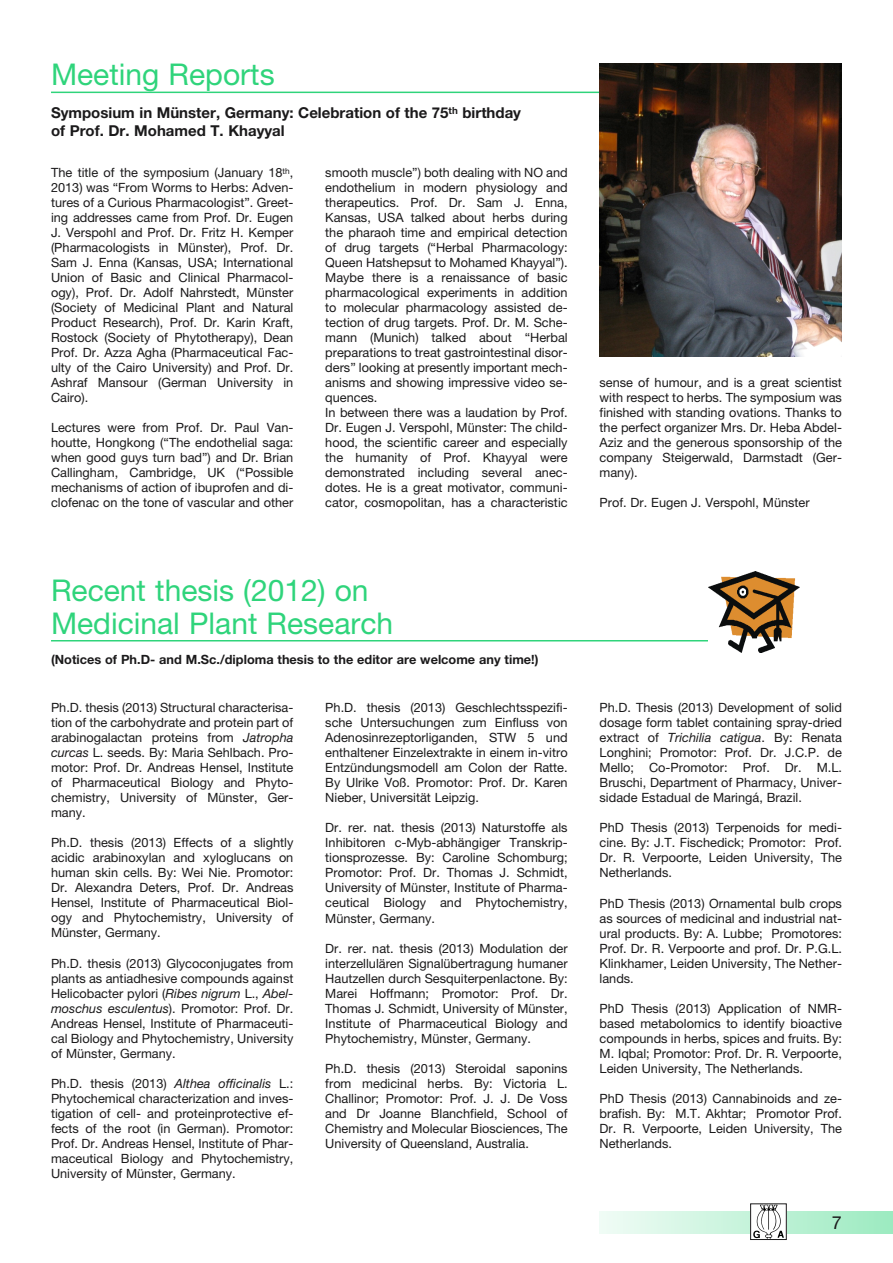
<style>
.page{position:relative;width:893px;height:1263px;background:#fff}
.page>*{position:absolute;margin:0;border:0;box-sizing:border-box;transform-origin:0 0}
.t1{font:30px/33px "Helvetica Neue LT Std";color:#2fd47b}
.t2{font:18px "Helvetica Neue LT Std";color:#1b1a1b}
.t3{font:700 15px/18px "Helvetica Neue LT Std";color:#1b1a1b}
.t4{font:12.75px/15px "Helvetica Neue LT Std";color:#1b1a1b;text-align:justify}
.t5{font:700 12.75px "Helvetica Neue LT Std";color:#1b1a1b}
.s1{font-style:italic}
</style>
<div class="page">
<svg style="left:600px;top:1212px;width:293px;height:21px;background:#c6f3db"></svg>
<img style="left:752px;top:1205px;width:33px;height:33px">
<div style="left:750px;top:1203px;width:37px;height:37px;border:1px solid #1b1a1b"></div>
<hr style="left:51px;top:92px;width:791px;height:1px;background:#2fd47b">
<img style="left:600px;top:64px;width:242px;height:292px">
<img style="left:600px;top:92px;width:242px;height:1px">
<hr style="left:51px;top:640px;width:791px;height:1px;background:#2fd47b">
<div style="left:709px;top:572px;width:133px;height:90px;background:#fff"></div>
<img style="left:709px;top:572px;width:91px;height:81px">
<h1 class="t1" style="left:51px;top:61px;width:225px">Meeting Reports</h1>
<p class="t3" style="left:51px;top:105px;width:472px">Symposium in Münster, Germany: Celebration of the 75<sup>th</sup> birthday of Prof. Dr. Mohamed T. Khayyal</p>
<p class="t4" style="left:51px;top:166px;width:244px">The title of the symposium (January 18<sup>th</sup>, 2013) was “From Worms to Herbs: Adven&shy;tures of a Curious Pharmacologist”. Greet&shy;ing addresses came from Prof. Dr. Eugen J. Verspohl and Prof. Dr. Fritz H. Kemper (Pharmacologists in Münster), Prof. Dr.<br>Sam J. Enna (Kansas, USA; International Union of Basic and Clinical Pharmacol&shy;ogy), Prof. Dr. Adolf Nahrstedt, Münster (Society of Medicinal Plant and Natural Product Research), Prof. Dr. Karin Kraft, Rostock (Society of Phytotherapy), Dean Prof. Dr. Azza Agha (Pharmaceutical Fac&shy;ulty of the Cairo University) and Prof. Dr.<br>Ashraf Mansour (German University in Cairo).</p>
<p class="t4" style="left:51px;top:421px;width:244px">Lectures were from Prof. Dr. Paul Van&shy;houtte, Hongkong (“The endothelial saga: when good guys turn bad”) and Dr. Brian Callingham, Cambridge, UK (“Possible mechanisms of action of ibuprofen and di&shy;clofenac on the tone of vascular and other</p>
<p class="t4" style="left:325px;top:166px;width:244px;text-align:left">smooth muscle”) both dealing with NO and endothelium in modern physiology and therapeutics. Prof. Dr. Sam J. Enna, Kansas, USA talked about herbs during the pharaoh time and empirical detection of drug targets (“Herbal Pharmacology:<br>Queen Hatshepsut to Mohamed Khayyal”).<br>Maybe there is a renaissance of basic pharmacological experiments in addition to molecular pharmacology assisted de&shy;tection of drug targets. Prof. Dr. M. Sche&shy;mann (Munich) talked about “Herbal preparations to treat gastrointestinal disor&shy;ders” looking at presently important mech&shy;anisms and showing impressive video se&shy;quences.<br>In between there was a laudation by Prof.<br>Dr. Eugen J. Verspohl, Münster: The child&shy;hood, the scientific career and especially the humanity of Prof. Khayyal were demonstrated including several anec&shy;dotes. He is a great motivator, communi&shy;cator, cosmopolitan, has a characteristic</p>
<h1 class="t1" style="left:51px;top:576px;width:344px">Recent thesis (2012) on<br>Medicinal Plant Research</h1>
<p class="t5" style="left:51px;top:654px;width:489px">(Notices of Ph.D- and M.Sc./diploma thesis to the editor are welcome any time!)</p>
<p class="t4" style="left:51px;top:702px;width:244px">Ph.D. thesis (2013) Structural characterisa&shy;tion of the carbohydrate and protein part of arabinogalactan proteins from <span class="s1">Jatropha curcas</span> L. seeds. By: Maria Sehlbach. Pro&shy;motor: Prof. Dr. Andreas Hensel, Institute of Pharmaceutical Biology and Phyto&shy;chemistry, University of Münster, Ger&shy;many.</p>
<p class="t4" style="left:51px;top:837px;width:244px">Ph.D. thesis (2013) Effects of a slightly acidic arabinoxylan and xyloglucans on human skin cells. By: Wei Nie. Promotor:<br>Dr. Alexandra Deters, Prof. Dr. Andreas Hensel, Institute of Pharmaceutical Biol&shy;ogy and Phytochemistry, University of Münster, Germany.</p>
<p class="t4" style="left:51px;top:957px;width:244px">Ph.D. thesis (2013) Glycoconjugates from plants as antiadhesive compounds against Helicobacter pylori (<span class="s1">Ribes nigrum</span> L., <span class="s1">Abel&shy;moschus esculentus</span>). Promotor: Prof. Dr.<br>Andreas Hensel, Institute of Pharmaceuti&shy;cal Biology and Phytochemistry, University of Münster, Germany.</p>
<p class="t4" style="left:51px;top:1077px;width:244px">Ph.D. thesis (2013) <span class="s1">Althea officinalis</span> L.:<br>Phytochemical characterization and inves&shy;tigation of cell- and proteinprotective ef&shy;fects of the root (in German). Promotor:<br>Prof. Dr. Andreas Hensel, Institute of Phar&shy;maceutical Biology and Phytochemistry, University of Münster, Germany.</p>
<p class="t4" style="left:325px;top:702px;width:244px">Ph.D. thesis (2013) Geschlechtsspezifi&shy;sche Untersuchungen zum Einfluss von Adenosinrezeptorliganden, STW 5 und enthaltener Einzelextrakte in einem in-vitro Entzündungsmodell am Colon der Ratte.<br>By Ulrike Voß. Promotor: Prof. Dr. Karen Nieber, Universität Leipzig.</p>
<p class="t4" style="left:325px;top:822px;width:244px">Dr. rer. nat. thesis (2013) Naturstoffe als Inhibitoren c-Myb-abhängiger Transkrip&shy;tionsprozesse. By: Caroline Schomburg; Promotor: Prof. Dr. Thomas J. Schmidt, University of Münster, Institute of Pharma&shy;ceutical Biology and Phytochemistry, Münster, Germany.</p>
<p class="t4" style="left:325px;top:942px;width:244px">Dr. rer. nat. thesis (2013) Modulation der interzellulären Signalübertragung humaner Hautzellen durch Sesquiterpenlactone. By:<br>Marei Hoffmann; Promotor: Prof. Dr.<br>Thomas J. Schmidt, University of Münster, Institute of Pharmaceutical Biology and Phytochemistry, Münster, Germany.</p>
<p class="t4" style="left:325px;top:1062px;width:244px">Ph.D. thesis (2013) Steroidal saponins from medicinal herbs. By: Victoria L.<br>Challinor; Promotor: Prof. J. J. De Voss and Dr Joanne Blanchfield, School of Chemistry and Molecular Biosciences, The University of Queensland, Australia.</p>
<p class="t4" style="left:600px;top:376px;width:244px">sense of humour, and is a great scientist with respect to herbs. The symposium was finished with standing ovations. Thanks to the perfect organizer Mrs. Dr. Heba Abdel-Aziz and the generous sponsorship of the company Steigerwald, Darmstadt (Ger&shy;many).</p>
<p class="t4" style="left:600px;top:496px;width:212px">Prof. Dr. Eugen J. Verspohl, Münster</p>
<p class="t4" style="left:600px;top:702px;width:244px">Ph.D. Thesis (2013) Development of solid dosage form tablet containing spray-dried extract of <span class="s1">Trichilia catigua</span>. By: Renata Longhini; Promotor: Prof. Dr. J.C.P. de Mello; Co-Promotor: Prof. Dr. M.L.<br>Bruschi, Department of Pharmacy, Univer&shy;sidade Estadual de Maringá, Brazil.</p>
<p class="t4" style="left:600px;top:822px;width:244px">PhD Thesis (2013) Terpenoids for medi&shy;cine. By: J.T. Fischedick; Promotor: Prof.<br>Dr. R. Verpoorte, Leiden University, The Netherlands.</p>
<p class="t4" style="left:600px;top:897px;width:244px">PhD Thesis (2013) Ornamental bulb crops as sources of medicinal and industrial nat&shy;ural products. By: A. Lubbe; Promotores:<br>Prof. Dr. R. Verpoorte and prof. Dr. P.G.L.<br>Klinkhamer, Leiden University, The Nether&shy;lands.</p>
<p class="t4" style="left:600px;top:1002px;width:244px">PhD Thesis (2013) Application of NMR&shy;based metabolomics to identify bioactive compounds in herbs, spices and fruits. By:<br>M. Iqbal; Promotor: Prof. Dr. R. Verpoorte, Leiden University, The Netherlands.</p>
<p class="t4" style="left:600px;top:1092px;width:244px">PhD Thesis (2013) Cannabinoids and ze&shy;brafish. By: M.T. Akhtar; Promotor Prof.<br>Dr. R. Verpoorte, Leiden University, The Netherlands.</p>
<h2 class="t2" style="left:832px;top:1216px;width:12px">7</h2>
</div>
